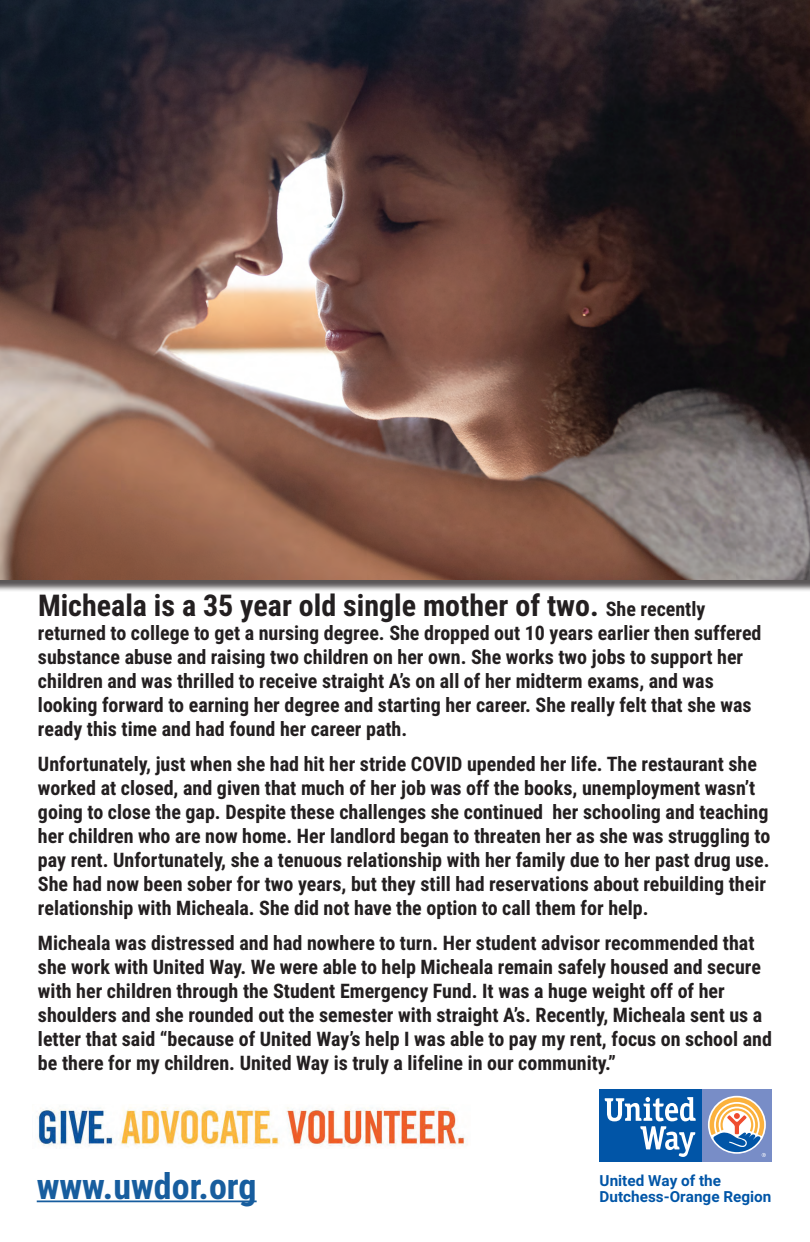
<style>
.page{position:relative;width:810px;height:1242px;background:#fff}
.page>*{position:absolute;margin:0;border:0;box-sizing:border-box;transform-origin:0 0}
.t1{font:700 36px "Roboto Condensed";color:#175d9e}
.t2{font:700 30px "Roboto Condensed";color:#231f20}
.t3{font:700 20px/24px "Roboto Condensed";color:#231f20}
.t4{font:700 15.3px "Roboto";color:#0155a7}
.s1{font-size:20px}
</style>
<div class="page">
<div style="left:0;top:0;width:810px;height:592px;background:#231f20;opacity:.75"></div>
<img style="left:0;top:0;width:810px;height:580px">
<svg style="left:599px;top:1089px;width:173px;height:73px;background:#6089b7"></svg>
<img style="left:37px;top:1107px;width:431px;height:41px">
<hr style="left:37px;top:1201px;width:220px;height:1px;background:#175d9e">
<h2 class="t2" style="left:38px;top:584px;width:669px">Micheala is a 35 year old single mother of two. <span class="s1">She recently</span></h2>
<p class="t3" style="left:38px;top:620px;width:725px">returned to college to get a nursing degree. She dropped out 10 years earlier then suffered substance abuse and raising two children on her own. She works two jobs to support her children and was thrilled to receive straight A’s on all of her midterm exams, and was looking forward to earning her degree and starting her career. She really felt that she was ready this time and had found her career path.</p>
<p class="t3" style="left:38px;top:751px;width:734px">Unfortunately, just when she had hit her stride COVID upended her life. The restaurant she worked at closed, and given that much of her job was off the books, unemployment wasn’t going to close the gap. Despite these challenges she continued her schooling and teaching her children who are now home. Her landlord began to threaten her as she was struggling to pay rent. Unfortunately, she a tenuous relationship with her family due to her past drug use.<br>She had now been sober for two years, but they still had reservations about rebuilding their relationship with Micheala. She did not have the option to call them for help.</p>
<p class="t3" style="left:38px;top:930px;width:735px">Micheala was distressed and had nowhere to turn. Her student advisor recommended that she work with United Way. We were able to help Micheala remain safely housed and secure with her children through the Student Emergency Fund. It was a huge weight off of her shoulders and she rounded out the semester with straight A’s. Recently, Micheala sent us a letter that said “because of United Way’s help I was able to pay my rent, focus on school and be there for my children. United Way is truly a lifeline in our community.”</p>
<h1 class="t1" style="left:37px;top:1161px;width:221px">www.uwdor.org</h1>
<p class="t4" style="left:600px;top:1170px;width:123px">United Way of the</p>
<p class="t4" style="left:600px;top:1186px;width:173px">Dutchess-Orange Region</p>
</div>
